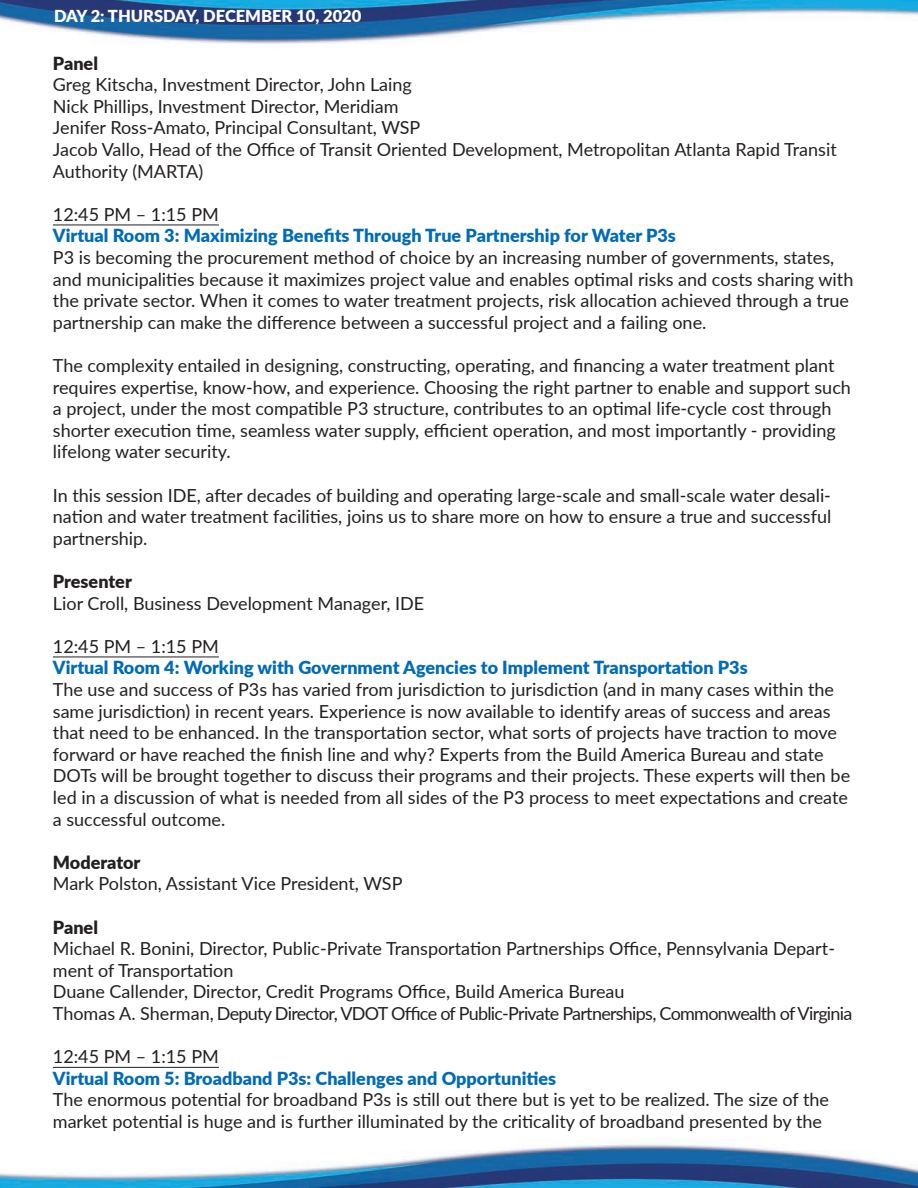
<style>
.page{position:relative;width:918px;height:1188px;background:#fff}
.page>*{position:absolute;margin:0;border:0;box-sizing:border-box;transform-origin:0 0}
.t1{font:18px/21.6px "Lato";color:#231f20}
.t2{font:900 18px "Lato";color:#006bb6}
.t3{font:18px "Lato";letter-spacing:-.04em;color:#231f20}
.t4{font:900 18px "Lato";color:#231f20}
.t5{font:900 16.5px "Lato";color:#fff}
</style>
<div class="page">
<img style="left:0;top:0;width:918px;height:1188px">
<hr style="left:53px;top:225px;width:166px;height:1px;background:#231f20">
<hr style="left:53px;top:657px;width:166px;height:1px;background:#231f20">
<hr style="left:53px;top:1067px;width:166px;height:1px;background:#231f20">
<p class="t5" style="left:54px;top:4px;width:309px">DAY 2: THURSDAY, DECEMBER 10, 2020</p>
<p class="t4" style="left:53px;top:49px;width:47px">Panel</p>
<p class="t1" style="left:53px;top:73px;width:361px">Greg Kitscha, Investment Director, John Laing</p>
<p class="t1" style="left:53px;top:95px;width:347px">Nick Phillips, Investment Director, Meridiam</p>
<p class="t1" style="left:53px;top:116px;width:369px">Jenifer Ross-Amato, Principal Consultant, WSP</p>
<p class="t1" style="left:53px;top:138px;width:785px">Jacob Vallo, Head of the Office of Transit Oriented Development, Metropolitan Atlanta Rapid Transit<br>Authority (MARTA)</p>
<p class="t1" style="left:53px;top:203px;width:167px">12:45 PM – 1:15 PM</p>
<p class="t2" style="left:53px;top:222px;width:625px">Virtual Room 3: Maximizing Benefits Through True Partnership for Water P3s</p>
<p class="t1" style="left:53px;top:246px;width:802px">P3 is becoming the procurement method of choice by an increasing number of governments, states, and municipalities because it maximizes project value and enables optimal risks and costs sharing with the private sector. When it comes to water treatment projects, risk allocation achieved through a true partnership can make the difference between a successful project and a failing one.</p>
<p class="t1" style="left:53px;top:354px;width:800px">The complexity entailed in designing, constructing, operating, and financing a water treatment plant requires expertise, know-how, and experience. Choosing the right partner to enable and support such a project, under the most compatible P3 structure, contributes to an optimal life-cycle cost through shorter execution time, seamless water supply, efficient operation, and most importantly - providing lifelong water security.</p>
<p class="t1" style="left:53px;top:483px;width:780px;text-align:justify">In this session IDE, after decades of building and operating large-scale and small-scale water desali&shy;nation and water treatment facilities, joins us to share more on how to ensure a true and successful partnership.</p>
<p class="t4" style="left:53px;top:568px;width:80px">Presenter</p>
<p class="t1" style="left:53px;top:591px;width:373px">Lior Croll, Business Development Manager, IDE</p>
<p class="t1" style="left:53px;top:635px;width:167px">12:45 PM – 1:15 PM</p>
<p class="t2" style="left:53px;top:654px;width:696px">Virtual Room 4: Working with Government Agencies to Implement Transportation P3s</p>
<p class="t1" style="left:53px;top:678px;width:799px">The use and success of P3s has varied from jurisdiction to jurisdiction (and in many cases within the same jurisdiction) in recent years. Experience is now available to identify areas of success and areas that need to be enhanced. In the transportation sector, what sorts of projects have traction to move forward or have reached the finish line and why? Experts from the Build America Bureau and state DOTs will be brought together to discuss their programs and their projects. These experts will then be led in a discussion of what is needed from all sides of the P3 process to meet expectations and create a successful outcome.</p>
<p class="t4" style="left:53px;top:849px;width:89px">Moderator</p>
<p class="t1" style="left:53px;top:872px;width:351px">Mark Polston, Assistant Vice President, WSP</p>
<p class="t4" style="left:53px;top:913px;width:47px">Panel</p>
<p class="t1" style="left:53px;top:937px;width:784px">Michael R. Bonini, Director, Public-Private Transportation Partnerships Office, Pennsylvania Depart&shy;ment of Transportation</p>
<p class="t1" style="left:53px;top:980px;width:573px">Duane Callender, Director, Credit Programs Office, Build America Bureau</p>
<p class="t3" style="left:53px;top:1001px;width:801px">Thomas A. Sherman, Deputy Director, VDOT Office of Public-Private Partnerships, Commonwealth of Virginia</p>
<p class="t1" style="left:53px;top:1045px;width:167px">12:45 PM – 1:15 PM</p>
<p class="t2" style="left:53px;top:1065px;width:505px">Virtual Room 5: Broadband P3s: Challenges and Opportunities</p>
<p class="t1" style="left:53px;top:1088px;width:778px">The enormous potential for broadband P3s is still out there but is yet to be realized. The size of the market potential is huge and is further illuminated by the criticality of broadband presented by the</p>
</div>
